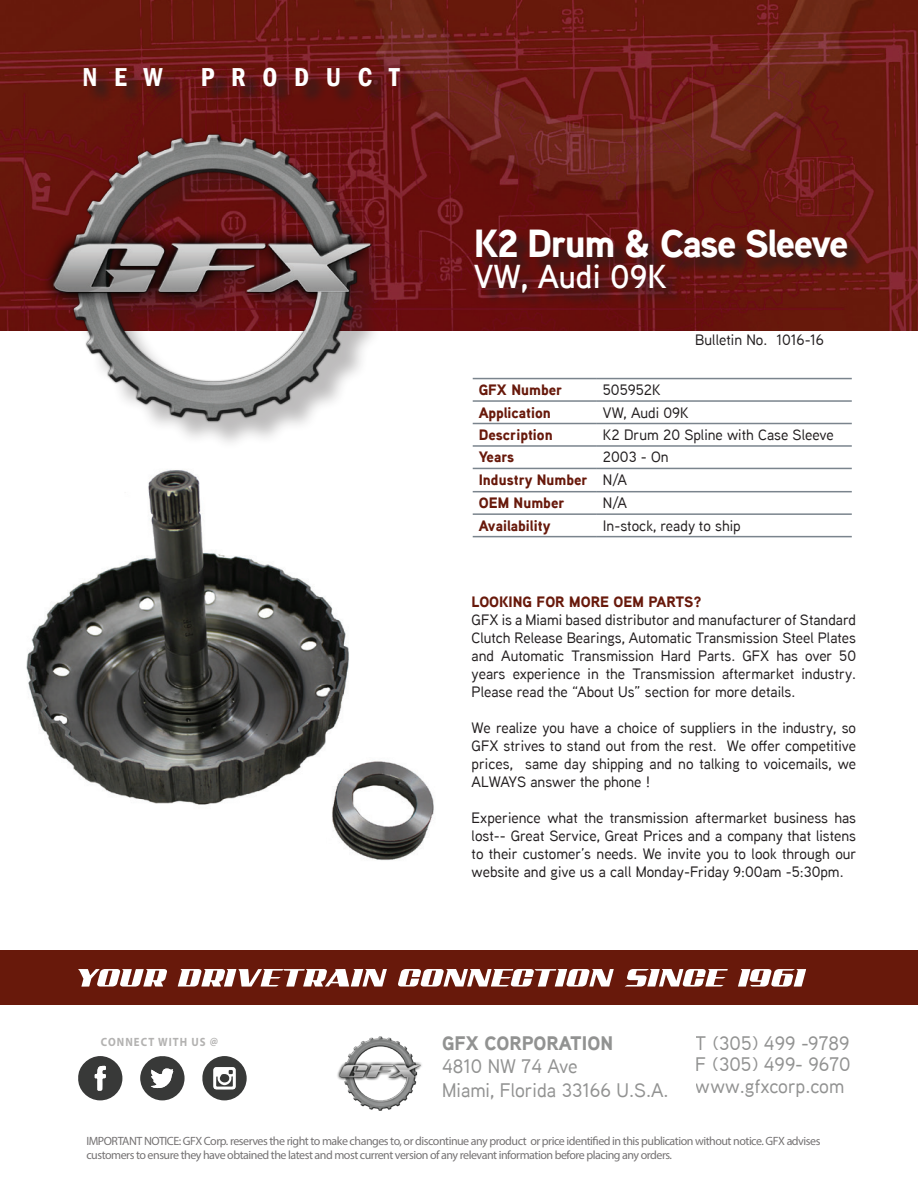
<style>
.page{position:relative;width:918px;height:1188px;background:#fff}
.page>*{position:absolute;margin:0;border:0;box-sizing:border-box;transform-origin:0 0}
.t1{font:900 39px "Aaux Next";letter-spacing:-.04em;color:#fff}
.t2{font:600 33px "Aaux Next";color:#fff}
.t3{font:600 condensed 26.7px "Franklin Gothic";letter-spacing:.625em;color:#fff}
.t4{font:500 19.5px/21.5px "Aaux Next";color:#383938;text-align:justify}
.t5{font:900 19.5px "Aaux Next";color:#383938}
.t6{font:500 15px/18px "Aaux Next";color:#231f20;text-align:justify}
.t7{font:900 15px/22.8px "Aaux Next";color:#68190b}
.t8{font:12px/14.4px "Myriad Pro";letter-spacing:-.04em;color:#231f20}
.t9{font:700 12px "Myriad Pro";letter-spacing:.1em;color:#b3b2b1;scale:.9 1}
.s1{font-weight:500;color:#231f20}
</style>
<div class="page">
<img style="left:0;top:0;width:918px;height:330px">
<div style="left:0;top:950px;width:918px;height:55px;background:#68190b"></div>
<div style="left:86px;top:71px;width:332px;height:34px;background:#231f20;opacity:.75"></div>
<svg style="left:78px;top:969px;width:728px;height:18px"></svg>
<svg style="left:78px;top:1056px;width:45px;height:45px"></svg>
<svg style="left:140px;top:1056px;width:45px;height:45px"></svg>
<svg style="left:202px;top:1056px;width:45px;height:45px"></svg>
<img style="left:337px;top:1036px;width:85px;height:74px">
<div style="left:477px;top:231px;width:389px;height:80px;background:#231f20;opacity:.75"></div>
<hr style="left:473px;top:378px;width:124px;height:1px;background:#7a848d">
<hr style="left:597px;top:378px;width:255px;height:1px;background:#7a848d">
<hr style="left:473px;top:400px;width:124px;height:2px;background:#7a848d">
<hr style="left:597px;top:400px;width:255px;height:2px;background:#7a848d">
<hr style="left:473px;top:423px;width:124px;height:1px;background:#7a848d">
<hr style="left:597px;top:423px;width:255px;height:1px;background:#7a848d">
<hr style="left:473px;top:445px;width:124px;height:2px;background:#7a848d">
<hr style="left:597px;top:445px;width:255px;height:2px;background:#7a848d">
<hr style="left:473px;top:468px;width:124px;height:1px;background:#7a848d">
<hr style="left:597px;top:468px;width:255px;height:1px;background:#7a848d">
<hr style="left:473px;top:491px;width:124px;height:1px;background:#7a848d">
<hr style="left:597px;top:491px;width:255px;height:1px;background:#7a848d">
<hr style="left:473px;top:513px;width:124px;height:2px;background:#7a848d">
<hr style="left:597px;top:513px;width:255px;height:2px;background:#7a848d">
<hr style="left:473px;top:536px;width:124px;height:1px;background:#7a848d">
<hr style="left:597px;top:536px;width:255px;height:1px;background:#7a848d">
<img style="left:26px;top:470px;width:408px;height:391px">
<div style="left:49px;top:138px;width:356px;height:313px;background:#231f20;opacity:.3"></div>
<img style="left:40px;top:132px;width:356px;height:291px">
<h3 class="t3" style="left:82px;top:59px;width:82px">NEW</h3>
<h3 class="t3" style="left:201px;top:59px;width:200px">PRODUCT</h3>
<h1 class="t1" style="left:474px;top:215px;width:376px">K2 Drum &amp; Case Sleeve</h1>
<h2 class="t2" style="left:474px;top:254px;width:195px">VW, Audi 09K</h2>
<p class="t6" style="left:695px;top:331px;width:74px">Bulletin No.</p>
<p class="t6" style="left:777px;top:331px;width:49px">1016-16</p>
<p class="t7" style="left:479px;top:378px;width:85px">GFX Number</p>
<p class="t6" style="left:603px;top:380px;width:59px">505952K</p>
<p class="t7" style="left:479px;top:401px;width:74px">Application</p>
<p class="t6" style="left:603px;top:403px;width:87px">VW, Audi 09K</p>
<p class="t7" style="left:479px;top:423px;width:75px">Description</p>
<p class="t6" style="left:603px;top:425px;width:232px">K2 Drum 20 Spline with Case Sleeve</p>
<p class="t7" style="left:479px;top:446px;width:37px">Years</p>
<p class="t7" style="left:479px;top:446px;width:191px;text-indent:124px"><span class="s1">2003 - On<br></span>Industry Number <span class="s1">N/A<br></span>OEM Number</p>
<p class="t6" style="left:603px;top:493px;width:26px">N/A</p>
<p class="t7" style="left:479px;top:514px;width:73px">Availability</p>
<p class="t6" style="left:603px;top:516px;width:139px">In-stock, ready to ship</p>
<p class="t7" style="left:472px;top:590px;width:231px">LOOKING FOR MORE OEM PARTS?</p>
<p class="t6" style="left:472px;top:610px;width:386px">GFX is a Miami based distributor and manufacturer of Standard Clutch Release Bearings, Automatic Transmission Steel Plates and Automatic Transmission Hard Parts. GFX has over 50 years experience in the Transmission aftermarket industry.<br>Please read the “About Us” section for more details.</p>
<p class="t6" style="left:472px;top:718px;width:386px">We realize you have a choice of suppliers in the industry, so GFX strives to stand out from the rest. We offer competitive prices, same day shipping and no talking to voicemails, we ALWAYS answer the phone !</p>
<p class="t6" style="left:472px;top:808px;width:386px">Experience what the transmission aftermarket business has lost-- Great Service, Great Prices and a company that listens to their customer’s needs. We invite you to look through our website and give us a call Monday-Friday 9:00am -5:30pm.</p>
<p class="t9" style="left:101px;top:1034px;width:132px">CONNECT WITH US @</p>
<h3 class="t5" style="left:442px;top:1029px;width:172px">GFX CORPORATION</h3>
<h3 class="t4" style="left:442px;top:1054px;width:228px;line-height:23.4px">4810 NW 74 Ave<br>Miami, Florida 33166 U.S.A.</h3>
<h3 class="t4" style="left:696px;top:1032px;width:156px">T (305) 499 -9789<br>F (305) 499- 9670 www.gfxcorp.com</h3>
<p class="t8" style="left:86px;top:1133px;width:736px">IMPORTANT NOTICE: GFX Corp. reserves the right to make changes to, or discontinue any product or price identified in this publication without notice. GFX advises customers to ensure they have obtained the latest and most current version of any relevant information before placing any orders.</p>
</div>
